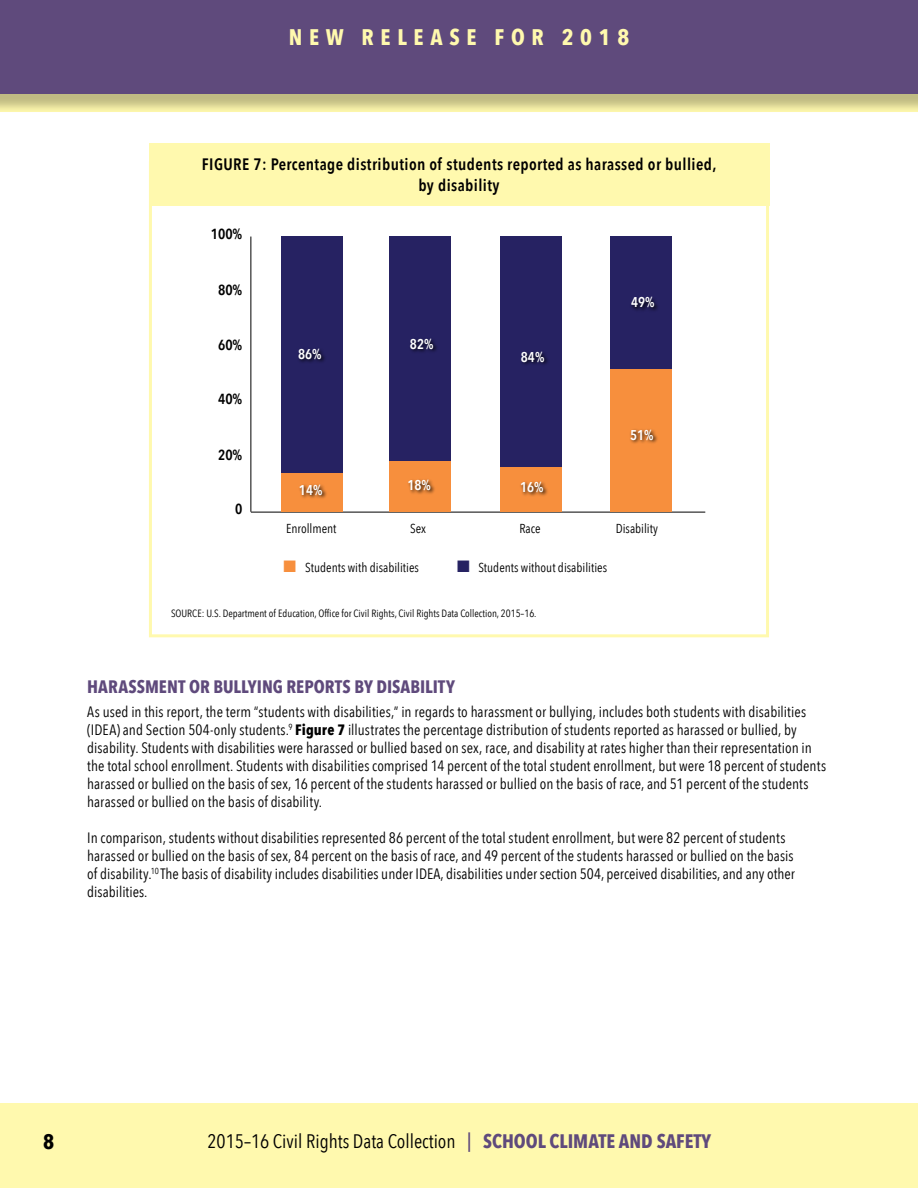
<style>
.page{position:relative;width:918px;height:1188px;background:#fff}
.page>*{position:absolute;margin:0;border:0;box-sizing:border-box;transform-origin:0 0}
.t1{font:700 22.5px "Avenir Next Condensed";letter-spacing:.3em;color:#fff9ae}
.t2{font:700 21px "Avenir Next Condensed";color:#000}
.t3{font:19.5px "Avenir Next Condensed";color:#000}
.t4{font:700 18px "Avenir Next Condensed";color:#5f4a7c}
.t5{font:600 16.5px/21px "Avenir Next Condensed";letter-spacing:.025em;color:#000;text-align:center}
.t6{font:15px/18px "Avenir Next Condensed";letter-spacing:.005em;color:#000}
.t7{font:600 14.55px "Avenir Next Condensed";color:#000}
.t8{font:600 14.1px "Avenir Next Condensed";color:#fff}
.t9{font:12.9px "Avenir Next Condensed";color:#000}
.t10{font:10.5px "Avenir Next Condensed";color:#000}
.s1{color:#f78f3d}
.s2{color:#262262}
.s3{font-weight:700}
.s4{font-weight:500;color:#5f4a7c}
.s5{font-weight:700;color:#5f4a7c}
</style>
<div class="page">
<div style="left:0;top:1103px;width:918px;height:85px;background:#fff9ae"></div>
<div style="left:0;top:0;width:918px;height:113px;background:#000;opacity:.25"></div>
<div style="left:0;top:0;width:918px;height:94px;background:#5f4a7c"></div>
<div style="left:149px;top:143px;width:620px;height:63px;background:#fff9ae"></div>
<hr style="left:251px;top:512px;width:454px;height:1px;background:#000">
<hr style="left:250px;top:237px;width:1px;height:275px;background:#000">
<div style="left:281px;top:237px;width:62px;height:239px;background:#262262"></div>
<div style="left:389px;top:237px;width:62px;height:224px;background:#262262"></div>
<div style="left:500px;top:237px;width:62px;height:230px;background:#262262"></div>
<div style="left:610px;top:237px;width:62px;height:132px;background:#262262"></div>
<div style="left:281px;top:473px;width:62px;height:39px;background:#f78f3d"></div>
<div style="left:389px;top:461px;width:62px;height:51px;background:#f78f3d"></div>
<div style="left:500px;top:467px;width:62px;height:45px;background:#f78f3d"></div>
<div style="left:610px;top:369px;width:62px;height:143px;background:#f78f3d"></div>
<img style="left:299px;top:484px;width:28px;height:15px">
<img style="left:299px;top:349px;width:26px;height:13px">
<img style="left:408px;top:479px;width:27px;height:15px">
<img style="left:410px;top:339px;width:27px;height:13px">
<img style="left:520px;top:481px;width:28px;height:15px">
<img style="left:522px;top:352px;width:26px;height:13px">
<img style="left:630px;top:429px;width:28px;height:15px">
<img style="left:631px;top:298px;width:27px;height:13px">
<div style="left:149px;top:161px;width:620px;height:476px;border:3px solid #fff9ae"></div>
<h1 class="t1" style="left:289px;top:23px;width:342px">NEW RELEASE FOR 2018</h1>
<p class="t5" style="left:202px;top:153px;width:516px">FIGURE 7: Percentage distribution of students reported as harassed or bullied, by disability</p>
<p class="t7" style="left:211px;top:222px;width:33px">100%</p>
<p class="t7" style="left:218px;top:277px;width:26px">80%</p>
<p class="t7" style="left:218px;top:332px;width:26px">60%</p>
<p class="t7" style="left:218px;top:386px;width:26px">40%</p>
<p class="t7" style="left:218px;top:443px;width:26px">20%</p>
<p class="t7" style="left:235px;top:496px;width:9px">0</p>
<p class="t8" style="left:298px;top:342px;width:25px">86%</p>
<p class="t8" style="left:299px;top:478px;width:25px">14%</p>
<p class="t8" style="left:410px;top:332px;width:25px">82%</p>
<p class="t8" style="left:407px;top:473px;width:25px">18%</p>
<p class="t8" style="left:521px;top:345px;width:25px">84%</p>
<p class="t8" style="left:520px;top:475px;width:25px">16%</p>
<p class="t8" style="left:631px;top:290px;width:25px">49%</p>
<p class="t8" style="left:630px;top:423px;width:25px">51%</p>
<p class="t9" style="left:286px;top:518px;width:52px">Enrollment</p>
<p class="t9" style="left:410px;top:518px;width:17px">Sex</p>
<p class="t9" style="left:519px;top:518px;width:23px">Race</p>
<p class="t9" style="left:616px;top:518px;width:44px">Disability</p>
<p class="t9" style="left:283px;top:557px;width:137px"><span class="s1">■</span> Students with disabilities</p>
<p class="t9" style="left:457px;top:557px;width:151px"><span class="s2">■</span> Students without disabilities</p>
<p class="t10" style="left:171px;top:604px;width:367px">SOURCE: U.S. Department of Education, Office for Civil Rights, Civil Rights Data Collection, 2015–16.</p>
<h4 class="t4" style="left:87px;top:675px;width:369px">HARASSMENT OR BULLYING REPORTS BY DISABILITY</h4>
<p class="t6" style="left:87px;top:702px;width:740px">As used in this report, the term “students with disabilities,” in regards to harassment or bullying, includes both students with disabilities (IDEA) and Section 504-only students.<sup>9</sup> <span class="s3">Figure 7</span> illustrates the percentage distribution of students reported as harassed or bullied, by disability. Students with disabilities were harassed or bullied based on sex, race, and disability at rates higher than their representation in the total school enrollment. Students with disabilities comprised 14 percent of the total student enrollment, but were 18 percent of students harassed or bullied on the basis of sex, 16 percent of the students harassed or bullied on the basis of race, and 51 percent of the students harassed or bullied on the basis of disability.</p>
<p class="t6" style="left:87px;top:828px;width:709px">In comparison, students without disabilities represented 86 percent of the total student enrollment, but were 82 percent of students harassed or bullied on the basis of sex, 84 percent on the basis of race, and 49 percent of the students harassed or bullied on the basis of disability.<sup>10</sup> The basis of disability includes disabilities under IDEA, disabilities under section 504, perceived disabilities, and any other disabilities.</p>
<h2 class="t2" style="left:43px;top:1129px;width:13px">8</h2>
<h3 class="t3" style="left:207px;top:1125px;width:505px">2015–16 Civil Rights Data Collection <span class="s4">|</span> <span class="s5">SCHOOL CLIMATE AND SAFETY</span></h3>
</div>
